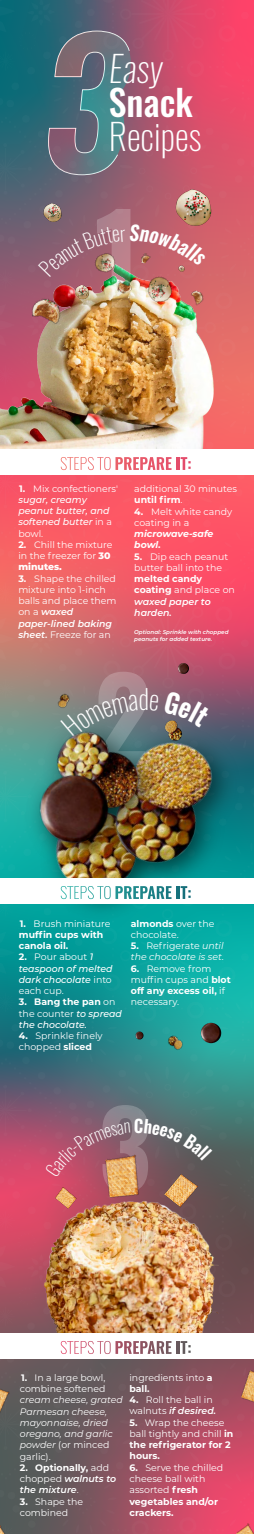
<style>
.page{position:relative;width:254px;height:1534px;background:#fff}
.page>*{position:absolute;margin:0;border:0;box-sizing:border-box;transform-origin:0 0}
.t1{font:600 121.69px "Oswald";color:#fff}
.t2{font:600 113.62px "Oswald";color:#fff}
.t3{font:600 104.75px "Oswald";color:#fff}
.t4{font:200 35.88px "Oswald";color:#fff}
.t5{font:500 35.88px "Oswald";color:#fff}
.t6{font:italic 200 35.88px "Oswald";color:#fff}
.t7{font:200 26.88px "Oswald";color:#fff}
.t8{font:9.38px/11.2px "Montserrat";color:#fff}
.t9{font:italic 500 9.38px/11.2px "Montserrat";color:#fff}
.t10{font:italic 9.38px/11.2px "Montserrat";color:#fff}
.t11{font:italic 600 9.38px/11.2px "Montserrat";color:#fff}
.t12{font:700 9.38px/11.2px "Montserrat";color:#fff}
.t13{font:italic 700 9.38px/11.2px "Montserrat";color:#fff}
.t14{font:italic 600 5.62px/6.8px "Montserrat";color:#fff}
.s1{font-weight:400;font-style:normal}
.s2{font-weight:700}
.s3{font-weight:800}
.s4{font-weight:600;font-style:italic}
.s5{font-weight:700;font-style:normal}
.s6{font-style:normal}
</style>
<div class="page">
<img style="left:0;top:0;width:254px;height:1533px">
<div style="left:0;top:449px;width:254px;height:26px;background:#fff"></div>
<svg style="left:61px;top:457px;width:110px;height:13px"></svg>
<svg style="left:177px;top:457px;width:13px;height:13px"></svg>
<img style="left:8px;top:763px;width:175px;height:176px">
<img style="left:45px;top:684px;width:209px;height:237px">
<img style="left:33px;top:708px;width:142px;height:137px">
<img style="left:34px;top:706px;width:129px;height:129px">
<img style="left:16px;top:751px;width:129px;height:127px">
<img style="left:23px;top:759px;width:102px;height:101px">
<div style="left:0;top:878px;width:254px;height:26px;background:#fff"></div>
<svg style="left:61px;top:886px;width:110px;height:13px"></svg>
<svg style="left:177px;top:886px;width:13px;height:13px"></svg>
<div style="left:0;top:1333px;width:254px;height:25px;background:#fff"></div>
<svg style="left:61px;top:1341px;width:110px;height:12px"></svg>
<svg style="left:177px;top:1341px;width:13px;height:12px"></svg>
<svg style="left:45px;top:1118px;width:167px;height:59px;background:#885e67"></svg>
<svg style="left:38px;top:224px;width:168px;height:53px;background:#a8636d"></svg>
<svg style="left:61px;top:694px;width:77px;height:43px;background:#767d7b"></svg>
<svg style="left:150px;top:690px;width:60px;height:37px;background:#796171"></svg>
<h3 class="t6" style="left:109px;top:44px;width:55px">Easy</h3>
<h3 class="t5" style="left:109px;top:77px;width:85px">Snack</h3>
<h3 class="t4" style="left:109px;top:112px;width:94px">Recipes</h3>
<h1 class="t1" style="left:86px;top:173px;width:64px">1</h1>
<p class="t8" style="left:33px;top:482px;width:86px">Mix confectioners'</p>
<p class="t9" style="left:18px;top:493px;width:95px">sugar, creamy peanut butter, and softened butter <span class="s1">in a bowl.</span></p>
<p class="t8" style="left:18px;top:538px;width:96px"><span class="s2">2.</span> Chill the mixture in the freezer for <span class="s3">30 minutes.</span></p>
<p class="t8" style="left:18px;top:572px;width:100px"><span class="s2">3.</span> Shape the chilled mixture into 1-inch balls and place them on a <span class="s4">waxed paper-lined baking sheet.</span> Freeze for an</p>
<p class="t12" style="left:19px;top:483px;width:8px">1.</p>
<p class="t8" style="left:134px;top:483px;width:104px">additional 30 minutes <span class="s2">until firm</span>.</p>
<p class="t8" style="left:134px;top:505px;width:99px"><span class="s2">4.</span> Melt white candy coating in a</p>
<p class="t13" style="left:134px;top:527px;width:81px">microwave-safe bowl.</p>
<p class="t8" style="left:134px;top:550px;width:96px"><span class="s2">5.</span> Dip each peanut butter ball into the</p>
<p class="t11" style="left:134px;top:572px;width:102px"><span class="s5">melted candy coating</span> <span class="s1">and place on </span>waxed paper to harden.</p>
<p class="t14" style="left:134px;top:628px;width:96px">Optional: Sprinkle with chopped peanuts for added texture.</p>
<h2 class="t2" style="left:92px;top:639px;width:60px">2</h2>
<h3 class="t7" style="left:139px;top:681px;width:12px">d</h3>
<p class="t8" style="left:34px;top:917px;width:78px">Brush miniature</p>
<p class="t12" style="left:19px;top:928px;width:86px">muffin cups with canola oil.</p>
<p class="t9" style="left:19px;top:951px;width:95px"><span class="s5">2.</span> <span class="s1">Pour about</span> 1 teaspoon of melted dark chocolate <span class="s1">into each cup.</span></p>
<p class="t9" style="left:19px;top:996px;width:105px"><span class="s5">3. Bang the pan</span> <span class="s1">on the counter</span> to spread the chocolate.</p>
<p class="t8" style="left:19px;top:1029px;width:85px"><span class="s2">4.</span> Sprinkle finely chopped <span class="s2">sliced</span></p>
<p class="t12" style="left:20px;top:917px;width:8px">1.</p>
<p class="t8" style="left:131px;top:917px;width:85px"><span class="s2">almonds</span> over the chocolate.</p>
<p class="t10" style="left:131px;top:939px;width:95px"><span class="s5">5.</span> <span class="s6">Refrigerate</span> until the chocolate is set.</p>
<p class="t8" style="left:131px;top:962px;width:101px"><span class="s2">6.</span> Remove from muffin cups and <span class="s2">blot off any excess oil,</span> if necessary.</p>
<h3 class="t3" style="left:98px;top:1075px;width:55px">3</h3>
<p class="t8" style="left:129px;top:1371px;width:84px">ingredients into <span class="s2">a ball.</span></p>
<p class="t8" style="left:129px;top:1393px;width:88px"><span class="s2">4.</span> Roll the ball in walnuts <span class="s4">if desired.</span></p>
<p class="t8" style="left:129px;top:1416px;width:105px"><span class="s2">5.</span> Wrap the cheese ball tightly and chill <span class="s2">in the refrigerator for 2 hours.</span></p>
<p class="t8" style="left:129px;top:1461px;width:95px"><span class="s2">6.</span> Serve the chilled cheese ball with assorted <span class="s2">fresh vegetables and/or crackers.</span></p>
<p class="t8" style="left:20px;top:1371px;width:87px;text-align:right">In a large bowl, combine softened</p>
<p class="t10" style="left:20px;top:1393px;width:104px">cream cheese, grated<br>Parmesan cheese, mayonnaise, dried oregano, and garlic powder <span class="s6">(or minced garlic).</span></p>
<p class="t11" style="left:20px;top:1461px;width:98px"><span class="s5">2. Optionally,</span> <span class="s1">add chopped</span> walnuts to the mixture<span class="s1">.</span></p>
<p class="t8" style="left:20px;top:1495px;width:65px"><span class="s2">3.</span> Shape the combined</p>
<p class="t12" style="left:21px;top:1371px;width:8px">1.</p>
</div>
